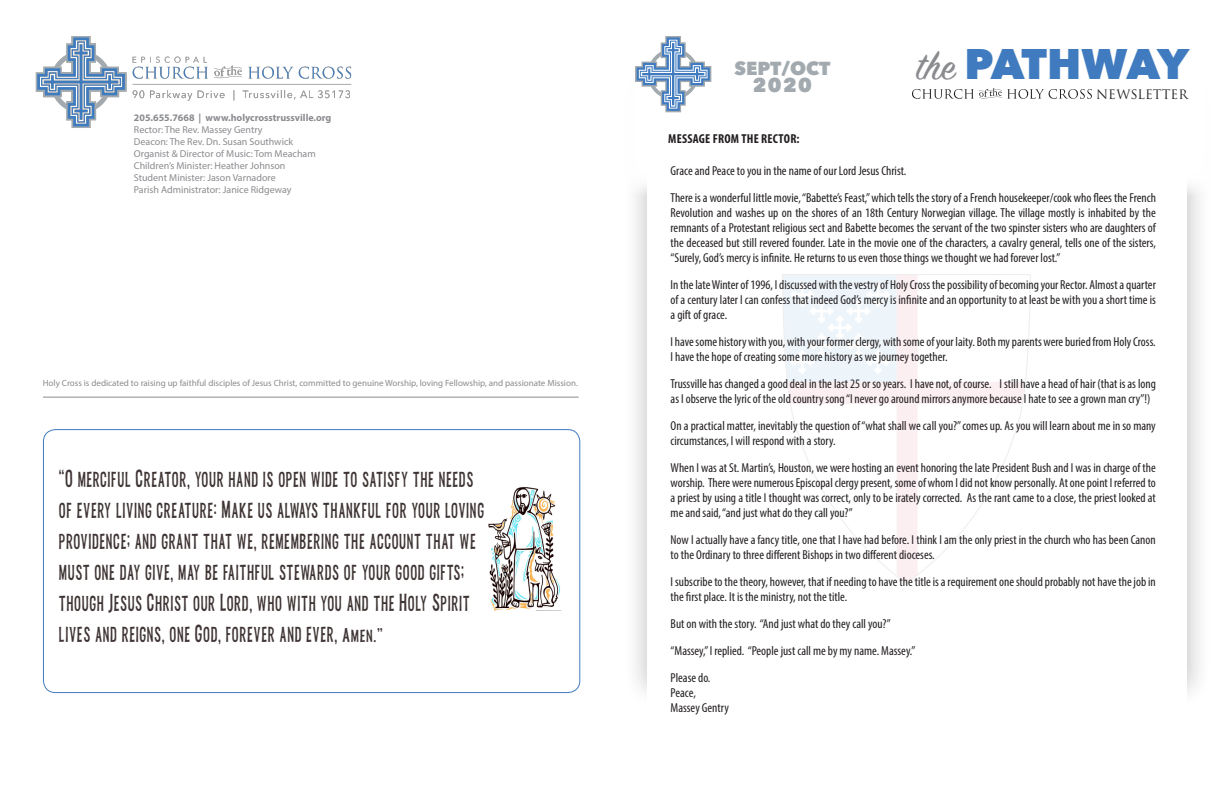
<style>
.page{position:relative;width:1224px;height:792px;background:#fff}
.page>*{position:absolute;margin:0;border:0;box-sizing:border-box;transform-origin:0 0}
.t1{font:800 42.7px "Avenir Next";letter-spacing:-.035em;color:#407bbf}
.t2{font:24.9px/31.1px "Melvis";color:#3e3433;scale:.69 1}
.t3{font:800 19.7px "Avenir Next";color:#a2aaaf}
.t4{font:800 18.8px "Avenir Next";color:#a2aaaf}
.t5{font:condensed 13px/15px "Myriad Pro";color:#231f20}
.t6{font:700 condensed 13px "Myriad Pro";letter-spacing:.02em;color:#231f20}
.t7{font:12.7px "Trajan Pro";color:#231f20}
.t8{font:10px "Myriad Pro";color:#8a8b8f}
.t9{font:700 10px "Myriad Pro";color:#8a8b8f}
.t10{font:9px "Myriad Pro";color:#8a8b8f}
.s1{font-size:20px}
.s2{font-family:"Sign Painter House Script";font-weight:400;color:#8a8b8f}
</style>
<div class="page">
<div style="left:622px;top:65px;width:590px;height:644px;background:#231f20;opacity:.25"></div>
<div style="left:647px;top:112px;width:540px;height:595px;background:#fff"></div>
<div style="left:43px;top:429px;width:537px;height:264px;border:1px solid #407cc0;border-radius:12px"></div>
<img style="left:35px;top:36px;width:317px;height:92px">
<div style="left:613px;top:0;width:611px;height:196px;background:#fff"></div>
<svg style="left:635px;top:36px;width:76px;height:76px"></svg>
<svg style="left:912px;top:88px;width:180px;height:11px"></svg>
<hr style="left:43px;top:397px;width:536px;height:1px;background:#8a8b8f">
<img style="left:488px;top:487px;width:72px;height:123px">
<p class="t9" style="left:134px;top:111px;width:199px">205.655.7668 | www.holycrosstrussville.org</p>
<p class="t8" style="left:134px;top:123px;width:130px">Rector: The Rev. Massey Gentry</p>
<p class="t8" style="left:134px;top:135px;width:161px">Deacon: The Rev. Dn. Susan Southwick</p>
<p class="t8" style="left:134px;top:147px;width:183px">Organist &amp; Director of Music: Tom Meacham</p>
<p class="t8" style="left:134px;top:159px;width:153px">Children’s Minister: Heather Johnson</p>
<p class="t8" style="left:134px;top:171px;width:143px">Student Minister: Jason Varnadore</p>
<p class="t8" style="left:134px;top:183px;width:159px">Parish Administrator: Janice Ridgeway</p>
<p class="t10" style="left:43px;top:377px;width:537px">Holy Cross is dedicated to raising up faithful disciples of Jesus Christ, committed to genuine Worship, loving Fellowship, and passionate Mission.</p>
<p class="t2" style="left:59px;top:462px;width:619px">“O merciful Creator, your hand is open wide to satisfy the needs of every living creature: Make us always thankful for your loving providence; and grant that we, remembering the account that we must one day give, may be faithful stewards of your good gifts; though Jesus Christ our Lord, who with you and the Holy Spirit lives and reigns, one God, forever and ever, <span class="s1">Amen.”</span></p>
<p class="t4" style="left:735px;top:57px;width:98px">SEPT/OCT</p>
<p class="t3" style="left:753px;top:73px;width:61px">2020</p>
<p class="t6" style="left:668px;top:130px;width:133px">MESSAGE FROM THE RECTOR:</p>
<p class="t1" style="left:916px;top:37px;width:274px"><span class="s2">the</span> PATHWAY</p>
<p class="t7" style="left:1096px;top:86px;width:93px">NEWSLETTER</p>
<p class="t5" style="left:671px;top:163px;width:237px">Grace and Peace to you in the name of our Lord Jesus Christ.</p>
<p class="t5" style="left:671px;top:190px;width:487px;text-align:justify">There is a wonderful little movie, “Babette’s Feast,” which tells the story of a French housekeeper/cook who flees the French Revolution and washes up on the shores of an 18th Century Norwegian village. The village mostly is inhabited by the remnants of a Protestant religious sect and Babette becomes the servant of the two spinster sisters who are daughters of the deceased but still revered founder. Late in the movie one of the characters, a cavalry general, tells one of the sisters, “Surely, God’s mercy is infinite. He returns to us even those things we thought we had forever lost.”</p>
<p class="t5" style="left:671px;top:277px;width:487px;text-align:justify">In the late Winter of 1996, I discussed with the vestry of Holy Cross the possibility of becoming your Rector. Almost a quarter of a century later I can confess that indeed God’s mercy is infinite and an opportunity to at least be with you a short time is a gift of grace.</p>
<p class="t5" style="left:671px;top:334px;width:487px">I have some history with you, with your former clergy, with some of your laity. Both my parents were buried from Holy Cross.<br>I have the hope of creating some more history as we journey together.</p>
<p class="t5" style="left:671px;top:376px;width:487px">Trussville has changed a good deal in the last 25 or so years. I have not, of course. I still have a head of hair (that is as long as I observe the lyric of the old country song “I never go around mirrors anymore because I hate to see a grown man cry”!)</p>
<p class="t5" style="left:671px;top:418px;width:487px">On a practical matter, inevitably the question of “what shall we call you?” comes up. As you will learn about me in so many circumstances, I will respond with a story.</p>
<p class="t5" style="left:671px;top:460px;width:487px;text-align:justify">When I was at St. Martin’s, Houston, we were hosting an event honoring the late President Bush and I was in charge of the worship. There were numerous Episcopal clergy present, some of whom I did not know personally. At one point I referred to a priest by using a title I thought was correct, only to be irately corrected. As the rant came to a close, the priest looked at me and said, “and just what do they call you?”</p>
<p class="t5" style="left:671px;top:532px;width:487px">Now I actually have a fancy title, one that I have had before. I think I am the only priest in the church who has been Canon to the Ordinary to three different Bishops in two different dioceses.</p>
<p class="t5" style="left:671px;top:574px;width:487px">I subscribe to the theory, however, that if needing to have the title is a requirement one should probably not have the job in the first place. It is the ministry, not the title.</p>
<p class="t5" style="left:671px;top:616px;width:222px">But on with the story. “And just what do they call you?”</p>
<p class="t5" style="left:671px;top:643px;width:246px">“Massey,” I replied. “People just call me by my name. Massey.”</p>
<p class="t5" style="left:671px;top:670px;width:41px">Please do.</p>
<p class="t5" style="left:671px;top:685px;width:27px">Peace,</p>
<p class="t5" style="left:671px;top:700px;width:60px">Massey Gentry</p>
</div>
